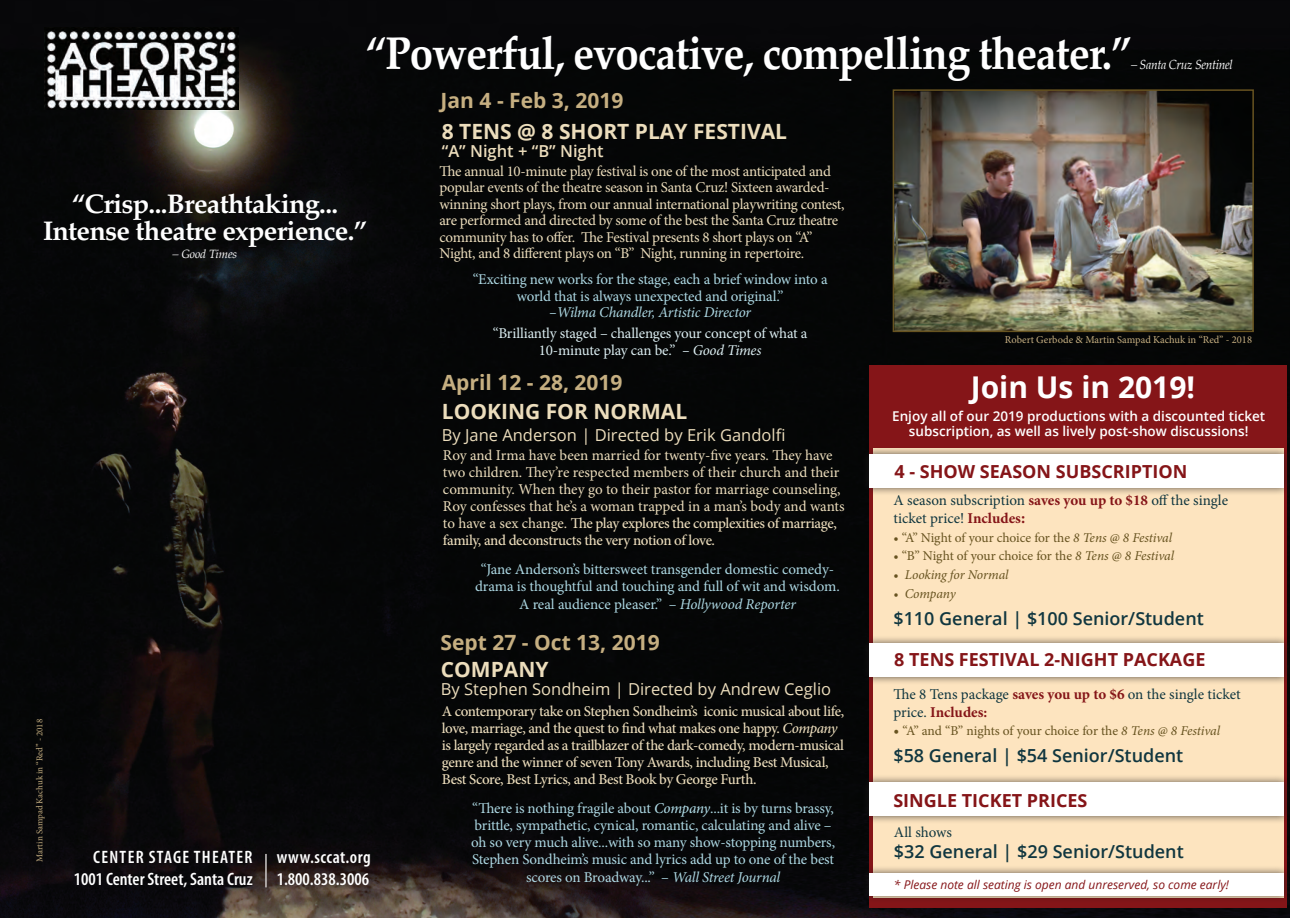
<style>
.page{position:relative;width:1290px;height:918px;background:#fff}
.page>*{position:absolute;margin:0;border:0;box-sizing:border-box;transform-origin:0 0}
.t1{font:700 46.2px "Palatino";letter-spacing:-.025em;color:#fff;scale:.91 1}
.t2{font:700 30px "Open Sans";color:#fff}
.t3{font:700 27px/27px "Palatino";letter-spacing:-.025em;color:#fff;text-align:center}
.t4{font:700 21px "Open Sans";color:#ecddbc}
.t5{font:700 21px "Open Sans";color:#c6af81}
.t6{font:600 18px "Open Sans";color:#10363f}
.t7{font:700 18px "Open Sans";color:#851518}
.t8{font:600 condensed 18px/21.6px "Myriad Pro";letter-spacing:.06em;color:#fff;text-align:right}
.t9{font:600 condensed 18px/21.6px "Myriad Pro";color:#fff}
.t10{font:16.5px "Open Sans";color:#ecddbc}
.t11{font:600 16.5px "Open Sans";color:#ecddbc}
.t12{font:15px/17px "Minion Pro";letter-spacing:-.015em;color:#ecddbc}
.t13{font:15px/17.2px "Minion Pro";letter-spacing:-.01em;color:#add8e3;text-align:center}
.t14{font:500 15px/17px "Minion Pro";letter-spacing:-.025em;color:#ecddbc}
.t15{font:15px/18px "Minion Pro";color:#10363f}
.t16{font:15px/16.5px "Minion Pro";letter-spacing:-.015em;color:#dbedf1;text-align:center}
.t17{font:italic 15px "Minion Pro";letter-spacing:-.015em;color:#add8e3}
.t18{font:13.5px "Minion Pro";letter-spacing:-.005em;color:#675320}
.t19{font:600 13.5px/15px "Open Sans";color:#fff;text-align:center}
.t20{font:italic 13.5px "Minion Pro";letter-spacing:-.01em;color:#675320}
.t21{font:italic 13.2px "Palatino";letter-spacing:-.025em;color:#fff;scale:.91 1}
.t22{font:italic 12px "Open Sans";color:#851518}
.t23{font:italic 12px "Palatino";letter-spacing:-.01em;color:#fff}
.t24{font:10.5px "Minion Pro";color:#c6af81}
.t25{font:9px "Minion Pro";color:#c6af81}
.s1{font-style:italic}
.s2{font-weight:500}
.s3{font-weight:500;font-style:italic}
.s4{font-weight:700;color:#851518}
.s5{font-weight:700;font-size:16.5px;color:#851518}
.s6{font-style:normal}
.s7{font-size:15px}
</style>
<div class="page">
<img style="left:0;top:0;width:1290px;height:918px">
<div style="left:869px;top:366px;width:418px;height:542px;background:#851518"></div>
<div style="left:873px;top:448px;width:410px;height:450px;background:#fde4bf"></div>
<div style="left:861px;top:446px;width:429px;height:49px;background:#231f20;opacity:.75"></div>
<div style="left:869px;top:454px;width:414px;height:33px;background:#fff"></div>
<div style="left:861px;top:635px;width:429px;height:50px;background:#231f20;opacity:.75"></div>
<div style="left:869px;top:643px;width:414px;height:34px;background:#fff"></div>
<div style="left:861px;top:865px;width:429px;height:39px;background:#231f20;opacity:.75"></div>
<div style="left:869px;top:873px;width:414px;height:22px;background:#fff"></div>
<div style="left:861px;top:774px;width:429px;height:50px;background:#231f20;opacity:.75"></div>
<div style="left:869px;top:782px;width:414px;height:34px;background:#fff"></div>
<img style="left:44px;top:28px;width:195px;height:81px">
<hr style="left:265px;top:854px;width:2px;height:33px;background:#cdc9c8">
<img style="left:895px;top:92px;width:355px;height:237px">
<div style="left:892px;top:89px;width:361px;height:243px;border:2px solid #675320"></div>
<h1 class="t1" style="left:365px;top:14px;width:844px">“Powerful, evocative, compelling theater.”</h1>
<p class="t21" style="left:1131px;top:54px;width:113px">– Santa Cruz Sentinel</p>
<h3 class="t3" style="left:43px;top:190px;width:326px">“Crisp...Breathtaking...<br>Intense theatre experience.”</h3>
<p class="t23" style="left:173px;top:244px;width:66px">– Good Times</p>
<p class="t25" style="left:34px;top:862px;width:144px;rotate:-90deg">Martin Sampad Kachuk in “Red” - 2018</p>
<p class="t8" style="left:74px;top:846px;width:180px">Center Stage Theater<br>1001 Center Street, Santa Cruz</p>
<p class="t9" style="left:277px;top:846px;width:95px">www.sccat.org<br>1.800.838.3006</p>
<h3 class="t5" style="left:440px;top:86px;width:184px">JAN 4 - FEB 3, 2019</h3>
<h3 class="t4" style="left:442px;top:116px;width:32px">8 TEN</h3>
<h3 class="t4" style="left:500px;top:116px;width:283px">S @ 8 SHORT PLAY FESTIVAL</h3>
<p class="t11" style="left:442px;top:139px;width:163px">“A” Night + “B” Night</p>
<p class="t12" style="left:439px;top:163px;width:407px;line-height:16.5px">The annual 10-minute play festival is one of the most anticipated and popular events of the theatre season in Santa Cruz! Sixteen awarded&shy;winning short plays, from our annual international playwriting contest, are performed and directed by some of the best the Santa Cruz theatre community has to offer. The Festival presents 8 short plays on “A” Night, and 8 different plays on “B” Night, running in repertoire.</p>
<p class="t13" style="left:473px;top:271px;width:356px;line-height:16.5px">“Exciting new works for the stage, each a brief window into a world that is always unexpected and original.”</p>
<p class="t17" style="left:549px;top:302px;width:203px">–Wilma Chandler, Artistic Director</p>
<p class="t16" style="left:493px;top:325px;width:316px">“Brilliantly staged – challenges your concept of what a<br>10-minute play can be.” <span class="s1">– Good Times</span></p>
<p class="t24" style="left:1005px;top:332px;width:249px">Robert Gerbode &amp; Martin Sampad Kachuk in “Red” - 2018</p>
<h3 class="t5" style="left:442px;top:368px;width:182px">APRIL 12 - 28, 2019</h3>
<h2 class="t2" style="left:970px;top:366px;width:226px">JOIN US IN 2019!</h2>
<h3 class="t4" style="left:442px;top:397px;width:241px">LOOKING FOR N ORMAL</h3>
<p class="t10" style="left:442px;top:424px;width:345px">By Jane Anderson | Directed by Erik Gandolfi</p>
<p class="t19" style="left:892px;top:409px;width:374px">Enjoy all of our 2019 productions with a discounted ticket subscription, as well as lively post-show discussions!</p>
<p class="t12" style="left:443px;top:447px;width:403px">Roy and Irma have been married for twenty-five years. They have two children. They’re respected members of their church and their community. When they go to their pastor for marriage counseling, Roy confesses that he’s a woman trapped in a man’s body and wants to have a sex change. <span class="s2">The play explores the complexities of marriage, family, and deconstructs the very notion of love.</span></p>
<p class="t13" style="left:475px;top:561px;width:366px">“Jane Anderson’s bittersweet transgender domestic comedy&shy;drama is thoughtful and touching and full of wit and wisdom.<br>A real audience pleaser.” – <span class="s1">Hollywood Reporter</span></p>
<h3 class="t5" style="left:440px;top:628px;width:221px">SEPT 27 - OCT 13, 2019</h3>
<h3 class="t4" style="left:441px;top:655px;width:109px">COMPANY</h3>
<p class="t10" style="left:441px;top:678px;width:392px">By Stephen Sondheim | Directed by Andrew Ceglio</p>
<p class="t14" style="left:442px;top:703px;width:404px">A contemporary take on Stephen Sondheim’s iconic musical about life, love, marriage, and the quest to find what makes one happy. <span class="s1">Company </span>is largely regarded as a trailblazer of the dark-comedy, modern-musical genre and the winner of seven Tony Awards, including Best Musical, Best Score, Best Lyrics, and Best Book by George Furth.</p>
<p class="t13" style="left:471px;top:800px;width:365px">“There is nothing fragile about <span class="s3">Company</span>...it is by turns brassy, brittle, sympathetic, cynical, romantic, calculating and alive – oh so very much alive...with so many show-stopping numbers, Stephen Sondheim’s music and lyrics add up to one of the best scores on Broadway...” – <span class="s1">Wall Street Journal</span></p>
<p class="t7" style="left:894px;top:459px;width:295px">4 - SHOW SEASON SU BSCRIPTION</p>
<p class="t15" style="left:893px;top:491px;width:336px">A season subscription <span class="s4">saves you up to $18</span> off the single ticket price! <span class="s4">Includes</span><span class="s5">:</span></p>
<p class="t18" style="left:893px;top:528px;width:280px">• “A” Night of your choice for the <span class="s1">8 Tens @ 8 Festival</span></p>
<p class="t18" style="left:893px;top:547px;width:282px">• “B” Night of your choice for the <span class="s1">8 Tens @ 8 Festival</span></p>
<p class="t20" style="left:893px;top:566px;width:117px"><span class="s6">•</span> Looking for Normal</p>
<p class="t20" style="left:893px;top:584px;width:64px">• Company</p>
<p class="t6" style="left:893px;top:606px;width:312px">$110 General | $100 Senior/Student</p>
<p class="t7" style="left:894px;top:646px;width:28px">8 TEN</p>
<p class="t7" style="left:944px;top:646px;width:263px">S FESTIVAL 2-N IGHT PACKAGE</p>
<p class="t15" style="left:893px;top:685px;width:349px">The 8 Tens package <span class="s4">saves you up to $6</span> on the single ticket price. <span class="s4">Includes:</span></p>
<p class="t18" style="left:893px;top:722px;width:328px"><span class="s7">•</span> “A” and “B” nights of your choice for the <span class="s1">8 Tens @ 8 Festival</span></p>
<p class="t6" style="left:893px;top:743px;width:291px">$58 General | $54 Senior/Student</p>
<p class="t7" style="left:893px;top:788px;width:194px">SINGLE TICKET PRICES</p>
<p class="t15" style="left:894px;top:823px;width:60px">All shows</p>
<p class="t6" style="left:894px;top:839px;width:291px">$32 General | $29 Senior/Student</p>
<p class="t22" style="left:894px;top:877px;width:336px">* Please note all seating is open and unreserved, so come early!</p>
</div>
